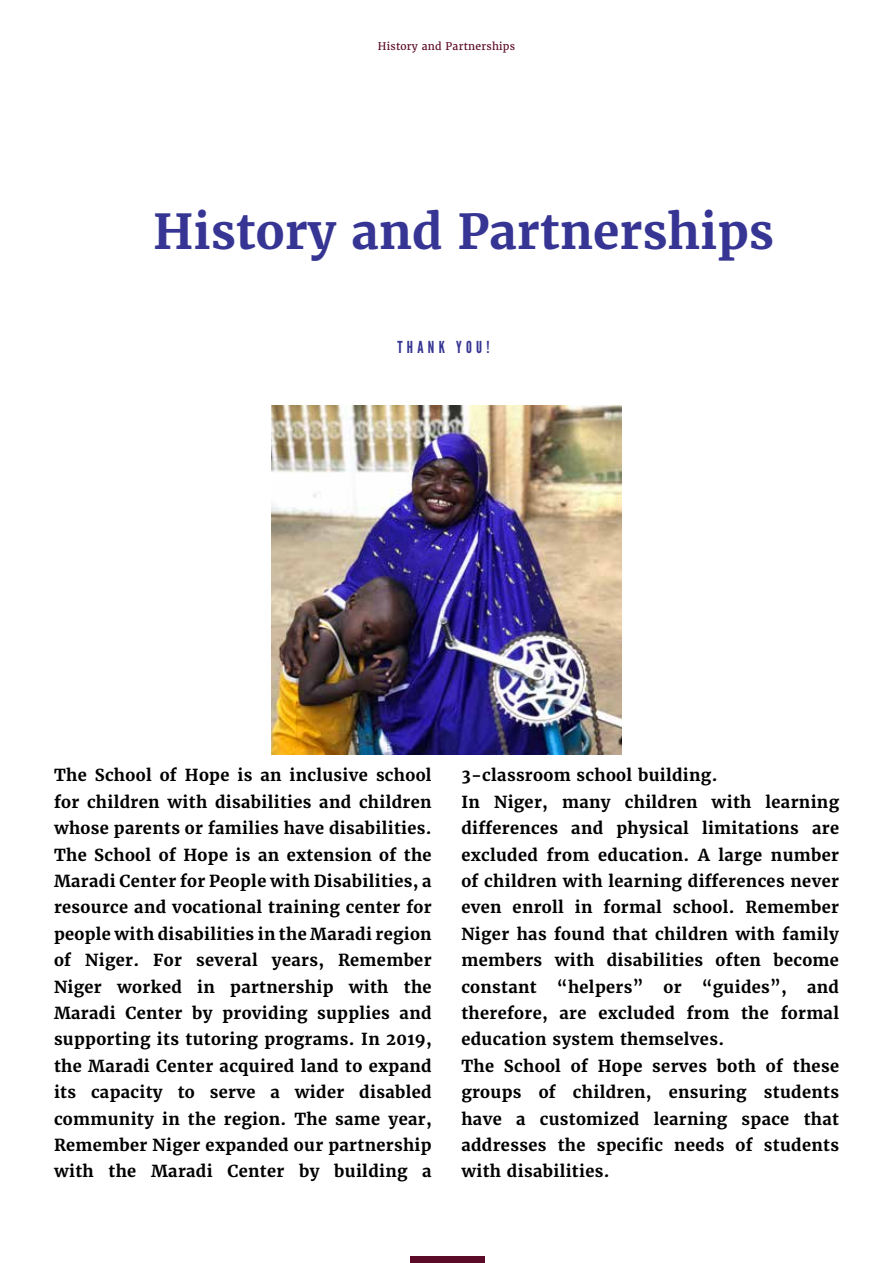
<style>
.page{position:relative;width:893px;height:1263px;background:#fff}
.page>*{position:absolute;margin:0;border:0;box-sizing:border-box;transform-origin:0 0}
.t1{font:700 48px "Merriweather";color:#363594}
.t2{font:700 16.5px/26.4px "Merriweather";letter-spacing:.02em;color:#000;text-align:justify}
.t3{font:16.5px "League Gothic";letter-spacing:.26em;color:#363594}
.t4{font:10.5px "Merriweather";letter-spacing:.02em;color:#5b0a27}
</style>
<div class="page">
<div style="left:410px;top:1257px;width:75px;height:6px;background:#5b0a27"></div>
<img style="left:272px;top:405px;width:349px;height:350px">
<p class="t4" style="left:378px;top:40px;width:139px">History and Partnerships</p>
<h1 class="t1" style="left:153px;top:201px;width:623px">History and Partnerships</h1>
<p class="t3" style="left:397px;top:337px;width:94px">THANK YOU!</p>
<p class="t2" style="left:54px;top:762px;width:379px">The School of Hope is an inclusive school for children with disabilities and children whose parents or families have disabilities.<br>The School of Hope is an extension of the Maradi Center for People with Disabilities, a resource and vocational training center for people with disabilities in the Maradi region of Niger. For several years, Remember Niger worked in partnership with the Maradi Center by providing supplies and supporting its tutoring programs. In 2019, the Maradi Center acquired land to expand its capacity to serve a wider disabled community in the region. The same year, Remember Niger expanded our partnership with the Maradi Center by building a</p>
<p class="t2" style="left:461px;top:762px;width:379px;text-align:left">3-classroom school building.<br>In Niger, many children with learning differences and physical limitations are excluded from education. A large number of children with learning differences never even enroll in formal school. Remember Niger has found that children with family members with disabilities often become constant “helpers” or “guides”, and therefore, are excluded from the formal education system themselves.<br>The School of Hope serves both of these groups of children, ensuring students have a customized learning space that addresses the specific needs of students with disabilities.</p>
</div>
